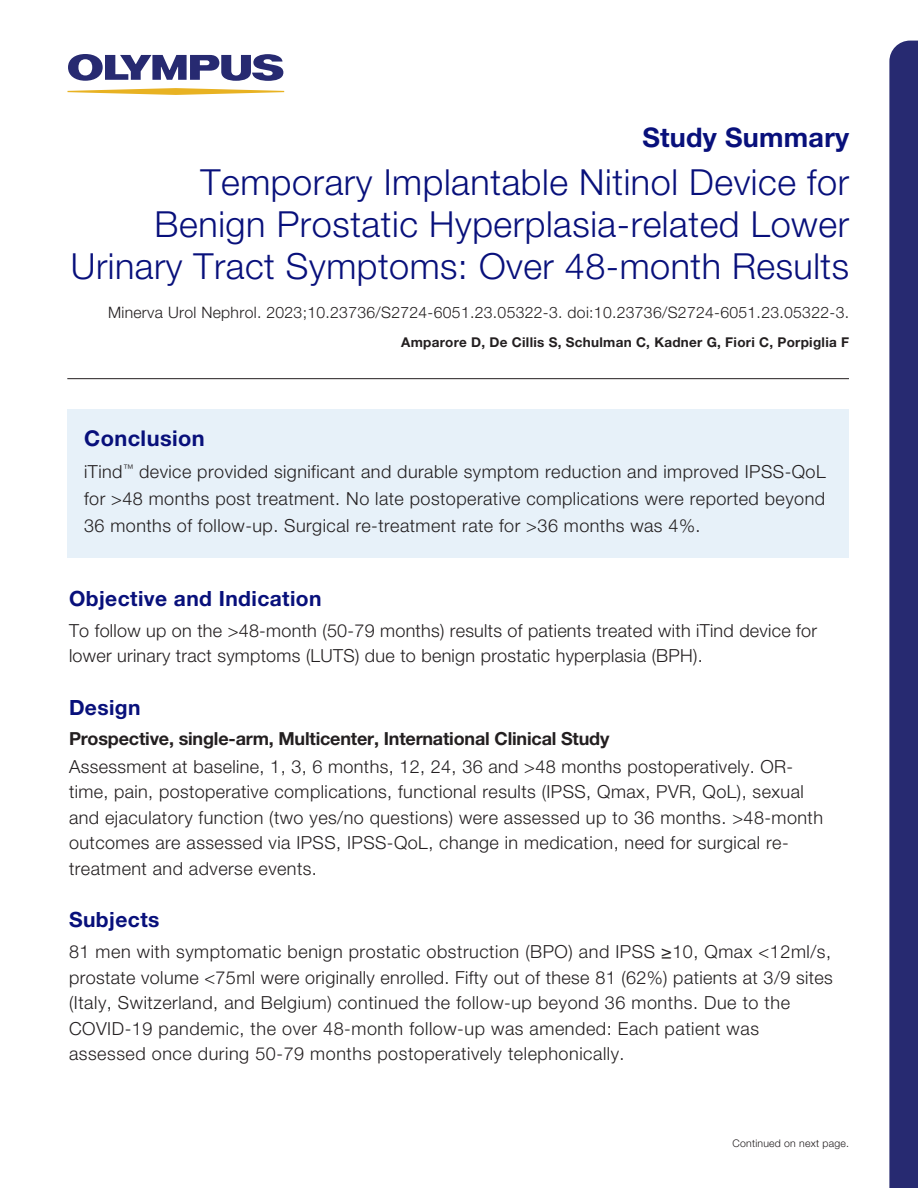
<style>
.page{position:relative;width:918px;height:1188px;background:#fff}
.page>*{position:absolute;margin:0;border:0;box-sizing:border-box;transform-origin:0 0}
.t1{font:36px/42px "Helvetica Neue LT 45 Lt";letter-spacing:.015em;color:#08107b;text-align:right}
.t2{font:27px "Helvetica Neue LT 75 Bd";letter-spacing:.01em;color:#08107b}
.Subhead-blue_1{font:21.75px "Helvetica Neue LT 75 Bd";letter-spacing:.02em;color:#08107b}
.Text_1_10_14{font:21px "Helvetica Neue LT 75 Bd";letter-spacing:.02em;color:#08107b}
.Subhead-blue_1-2{font:18px/25.5px "Helvetica Neue LT 45 Lt";letter-spacing:.025em;color:#231f20}
.Subhead-blue_1-3{font:18px "Helvetica Neue LT 75 Bd";letter-spacing:-.01em;color:#231f20}
.t3{font:15.75px "Helvetica Neue LT 45 Lt";letter-spacing:.02em;color:#231f20}
.t4{font:13.5px "Helvetica Neue LT 75 Bd";letter-spacing:.02em;color:#231f20}
.t5{font:10.5px "Helvetica Neue LT 45 Lt";letter-spacing:.02em;color:#231f20}
</style>
<div class="page">
<div style="left:67px;top:409px;width:782px;height:149px;background:#e7f1f9"></div>
<div style="left:889px;top:41px;width:29px;height:1147px;background:#272a71"></div>
<svg style="left:68px;top:54px;width:215px;height:27px"></svg>
<svg style="left:68px;top:88px;width:216px;height:7px"></svg>
<hr style="left:67px;top:378px;width:782px;height:1px;background:#231f20">
<p class="t2" style="left:642px;top:120px;width:208px">Study Summary</p>
<p class="t1" style="left:71px;top:161px;width:780px">Temporary Implantable Nitinol Device for<br>Benign Prostatic Hyperplasia-related Lower<br>Urinary Tract Symptoms: Over 48-month Results</p>
<p class="t3" style="left:108px;top:303px;width:743px">Minerva Urol Nephrol. 2023;10.23736/S2724-6051.23.05322-3. doi:10.23736/S2724-6051.23.05322-3.</p>
<p class="t4" style="left:401px;top:334px;width:449px">Amparore D, De Cillis S, Schulman C, Kadner G, Fiori C, Porpiglia F</p>
<p class="Subhead-blue_1" style="left:84px;top:425px;width:122px">Conclusion</p>
<p class="Subhead-blue_1-2" style="left:84px;top:457px;width:743px;line-height:27px;text-align:justify">iTind<sup>™</sup> device provided significant and durable symptom reduction and improved IPSS-QoL for &gt;48 months post treatment. No late postoperative complications were reported beyond 36 months of follow-up. Surgical re-treatment rate for &gt;36 months was 4%.</p>
<p class="Text_1_10_14" style="left:69px;top:586px;width:254px">Objective and Indication</p>
<p class="Subhead-blue_1-2" style="left:69px;top:617px;width:750px">To follow up on the &gt;48-month (50-79 months) results of patients treated with iTind device for lower urinary tract symptoms (LUTS) due to benign prostatic hyperplasia (BPH).</p>
<p class="Text_1_10_14" style="left:69px;top:694px;width:73px">Design</p>
<p class="Subhead-blue_1-3" style="left:69px;top:727px;width:542px">Prospective, single-arm, Multicenter, International Clinical Study</p>
<p class="Subhead-blue_1-2" style="left:69px;top:753px;width:756px">Assessment at baseline, 1, 3, 6 months, 12, 24, 36 and &gt;48 months postoperatively. OR&shy;time, pain, postoperative complications, functional results (IPSS, Qmax, PVR, QoL), sexual and ejaculatory function (two yes/no questions) were assessed up to 36 months. &gt;48-month outcomes are assessed via IPSS, IPSS-QoL, change in medication, need for surgical re&shy;treatment and adverse events.</p>
<p class="Text_1_10_14" style="left:69px;top:906px;width:92px">Subjects</p>
<p class="Subhead-blue_1-2" style="left:69px;top:939px;width:765px">81 men with symptomatic benign prostatic obstruction (BPO) and IPSS ≥10, Qmax &lt;12ml/s, prostate volume &lt;75ml were originally enrolled. Fifty out of these 81 (62%) patients at 3/9 sites (Italy, Switzerland, and Belgium) continued the follow-up beyond 36 months. Due to the COVID-19 pandemic, the over 48-month follow-up was amended: Each patient was assessed once during 50-79 months postoperatively telephonically.</p>
<p class="t5" style="left:733px;top:1137px;width:118px">Continued on next page.</p>
</div>
